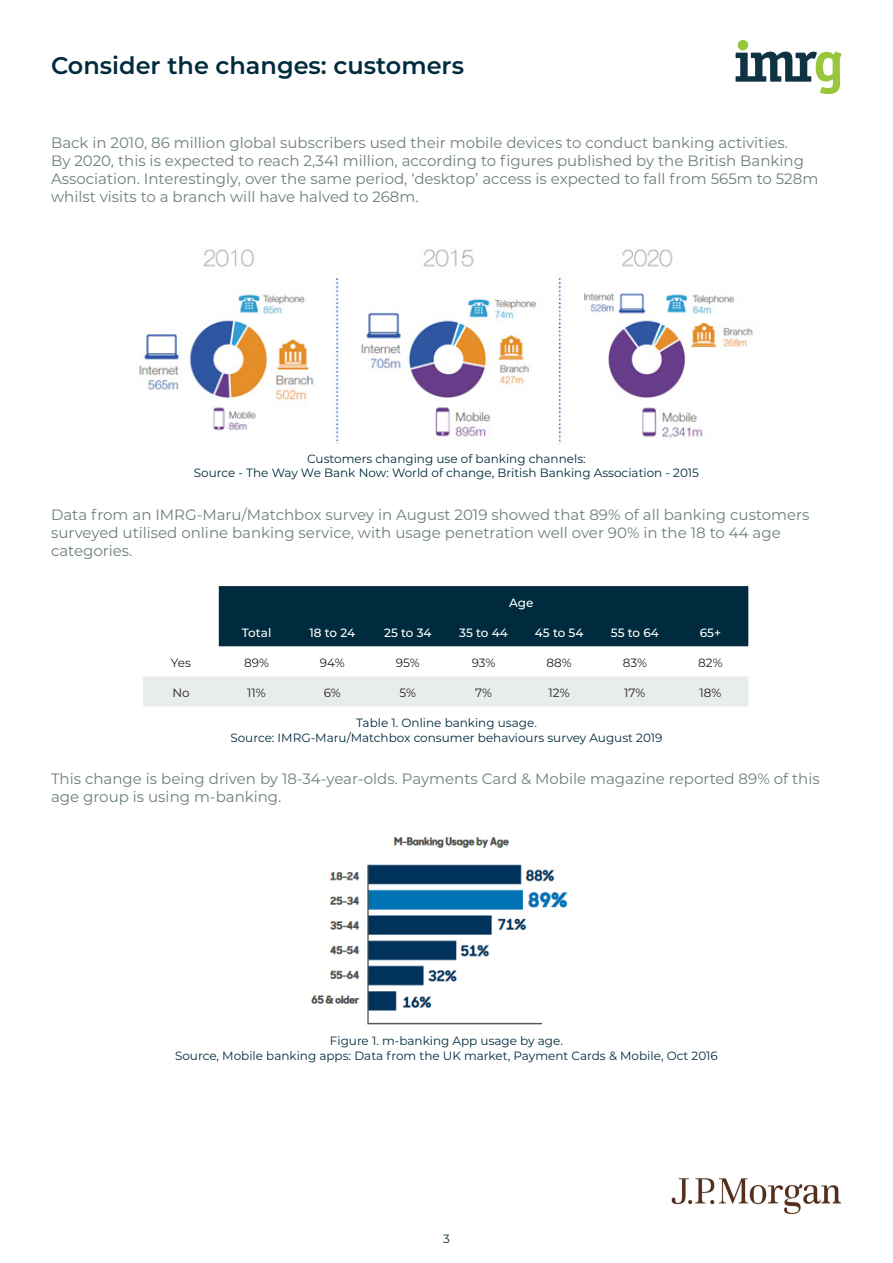
<style>
.page{position:relative;width:893px;height:1263px;background:#fff}
.page>*{position:absolute;margin:0;border:0;box-sizing:border-box;transform-origin:0 0}
.t1{font:600 24px "Montserrat";color:#002b3e}
.t2{font:15px/18px "Montserrat";color:#6e7e7e}
.t3{font:12px/14.4px "Montserrat";color:#002b3e;text-align:center}
.t4{font:12px "Montserrat";color:#231f20}
.t5{font:500 12px "Montserrat";color:#fff}
</style>
<div class="page">
<div style="left:738px;top:40px;width:10px;height:10px;background:#99c73b;border-radius:50%"></div>
<svg style="left:736px;top:52px;width:105px;height:42px"></svg>
<img style="left:671px;top:1178px;width:170px;height:35px">
<img style="left:139px;top:249px;width:614px;height:194px">
<img style="left:311px;top:837px;width:257px;height:188px">
<div style="left:219px;top:586px;width:529px;height:60px;background:#002b3e"></div>
<div style="left:143px;top:676px;width:605px;height:30px;background:#e9ecec"></div>
<p class="t1" style="left:51px;top:49px;width:414px">Consider the changes: customers</p>
<p class="t2" style="left:51px;top:134px;width:769px">Back in 2010, 86 million global subscribers used their mobile devices to conduct banking activities.<br>By 2020, this is expected to reach 2,341 million, according to figures published by the British Banking Association. Interestingly, over the same period, ‘desktop’ access is expected to fall from 565m to 528m whilst visits to a branch will have halved to 268m.</p>
<p class="t3" style="left:194px;top:451px;width:507px">Customers changing use of banking channels:<br>Source - The Way We Bank Now: World of change, British Banking Association - 2015</p>
<p class="t2" style="left:51px;top:505px;width:760px">Data from an IMRG-Maru/Matchbox survey in August 2019 showed that 89% of all banking customers surveyed utilised online banking service, with usage penetration well over 90% in the 18 to 44 age categories.</p>
<p class="t5" style="left:509px;top:594px;width:26px">Age</p>
<p class="t5" style="left:242px;top:624px;width:31px">Total</p>
<p class="t5" style="left:309px;top:624px;width:47px">18 to 24</p>
<p class="t5" style="left:384px;top:624px;width:49px">25 to 34</p>
<p class="t5" style="left:459px;top:624px;width:50px">35 to 44</p>
<p class="t5" style="left:535px;top:624px;width:50px">45 to 54</p>
<p class="t5" style="left:611px;top:624px;width:49px">55 to 64</p>
<p class="t5" style="left:700px;top:624px;width:23px">65+</p>
<p class="t4" style="left:171px;top:655px;width:22px">Yes</p>
<p class="t4" style="left:244px;top:655px;width:26px">89%</p>
<p class="t4" style="left:320px;top:655px;width:26px">94%</p>
<p class="t4" style="left:396px;top:655px;width:25px">95%</p>
<p class="t4" style="left:472px;top:655px;width:25px">93%</p>
<p class="t4" style="left:547px;top:655px;width:27px">88%</p>
<p class="t4" style="left:623px;top:655px;width:26px">83%</p>
<p class="t4" style="left:698px;top:655px;width:26px">82%</p>
<p class="t4" style="left:172px;top:685px;width:19px">No</p>
<p class="t4" style="left:247px;top:685px;width:20px">11%</p>
<p class="t4" style="left:324px;top:685px;width:19px">6%</p>
<p class="t4" style="left:400px;top:685px;width:18px">5%</p>
<p class="t4" style="left:475px;top:685px;width:19px">7%</p>
<p class="t4" style="left:549px;top:685px;width:23px">12%</p>
<p class="t4" style="left:624px;top:685px;width:23px">17%</p>
<p class="t4" style="left:700px;top:685px;width:23px">18%</p>
<p class="t3" style="left:230px;top:715px;width:434px">Table 1. Online banking usage.<br>Source: IMRG-Maru/Matchbox consumer behaviours survey August 2019</p>
<p class="t2" style="left:51px;top:769px;width:770px">This change is being driven by 18-34-year-olds. Payments Card &amp; Mobile magazine reported 89% of this age group is using m-banking.</p>
<p class="t3" style="left:175px;top:1033px;width:544px">Figure 1. m-banking App usage by age.<br>Source, Mobile banking apps: Data from the UK market, Payment Cards &amp; Mobile, Oct 2016</p>
<p class="t3" style="left:443px;top:1231px;width:8px">3</p>
</div>
